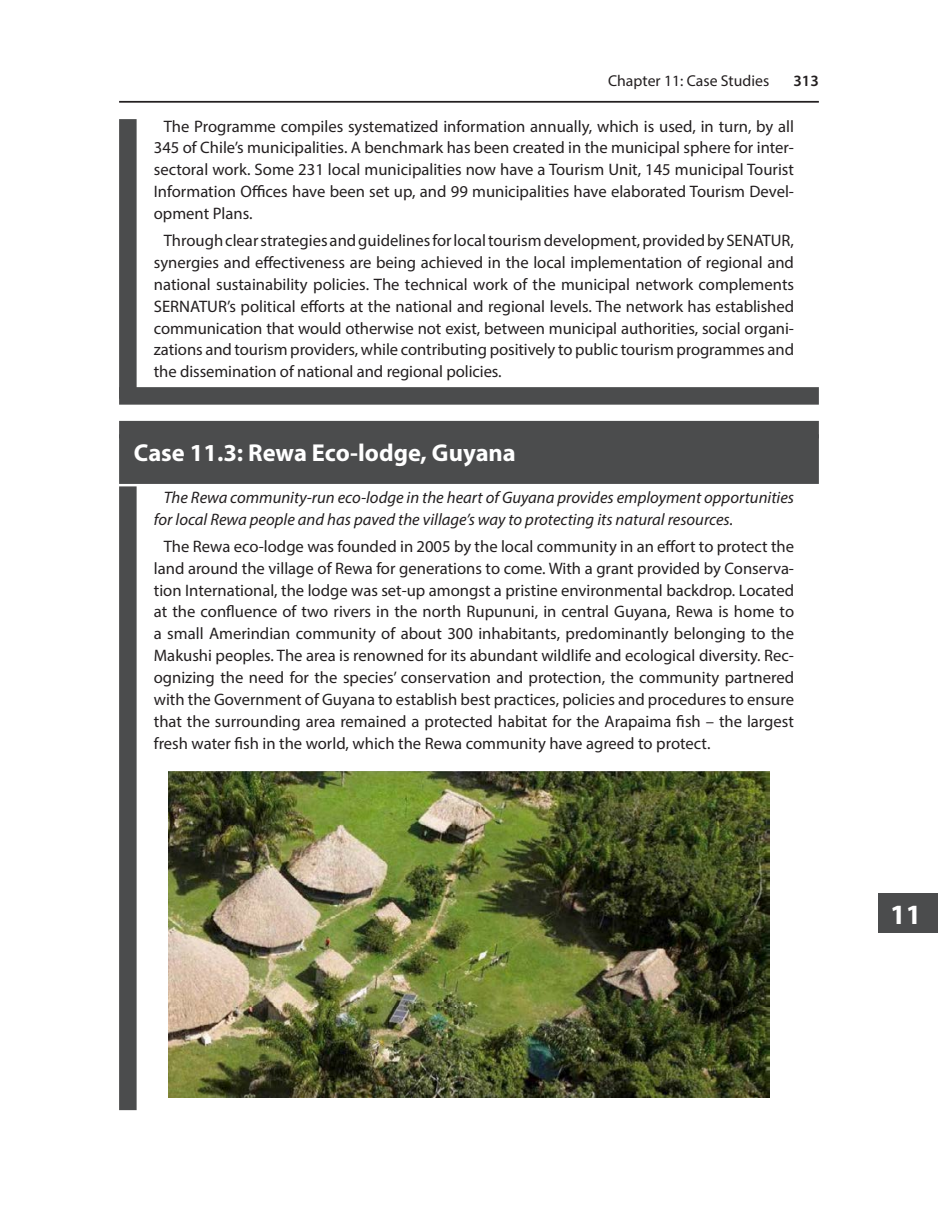
<style>
.page{position:relative;width:938px;height:1221px;background:#fff}
.page>*{position:absolute;margin:0;border:0;box-sizing:border-box;transform-origin:0 0}
.t1{font:700 28px "Myriad Pro";color:#fff}
.BoxHead{font:700 24.5px "Myriad Pro";color:#fff}
.BoxText{font:16.62px/21.9px "Myriad Pro";color:#231f20;text-align:justify}
.BoxText-2{font:italic 16.62px/21.9px "Myriad Pro";color:#231f20}
.t2{font:15.75px "Myriad Pro";color:#231f20}
.t3{font:600 15.75px "Myriad Pro";color:#231f20}
</style>
<div class="page">
<hr style="left:119px;top:101px;width:700px;height:2px;background:#231f20">
<div style="left:878px;top:893px;width:60px;height:40px;background:#4b4c4d"></div>
<div style="left:119px;top:434px;width:700px;height:50px;background:#4b4c4d;border:2px solid #4b4c4d"></div>
<img style="left:169px;top:771px;width:600px;height:325px">
<div style="left:119px;top:119px;width:18px;height:280px;background:#4b4c4d"></div>
<div style="left:119px;top:486px;width:18px;height:624px;background:#4b4c4d"></div>
<div style="left:119px;top:421px;width:700px;height:17px;background:#4b4c4d"></div>
<div style="left:119px;top:387px;width:700px;height:17px;background:#4b4c4d"></div>
<p class="t2" style="left:608px;top:71px;width:163px">Chapter 11: Case Studies</p>
<p class="BoxText" style="left:154px;top:115px;width:641px;text-indent:10px">The Programme compiles systematized information annually, which is used, in turn, by all 345 of Chile’s municipalities. A benchmark has been created in the municipal sphere for inter&shy;sectoral work. Some 231 local municipalities now have a Tourism Unit, 145 municipal Tourist Information Offices have been set up, and 99 municipalities have elaborated Tourism Devel&shy;opment Plans.</p>
<p class="BoxText" style="left:154px;top:229px;width:641px;text-indent:10px">Through clear strategies and guidelines for local tourism development, provided by SENATUR, synergies and effectiveness are being achieved in the local implementation of regional and national sustainability policies. The technical work of the municipal network complements SERNATUR’s political efforts at the national and regional levels. The network has established communication that would otherwise not exist, between municipal authorities, social organi&shy;zations and tourism providers, while contributing positively to public tourism programmes and the dissemination of national and regional policies.</p>
<p class="t3" style="left:793px;top:71px;width:27px">313</p>
<p class="BoxHead" style="left:134px;top:437px;width:383px">Case 11.3: Rewa Eco-lodge, Guyana</p>
<p class="BoxText-2" style="left:154px;top:486px;width:641px;text-indent:10px">The Rewa community-run eco-lodge in the heart of Guyana provides employment opportunities for local Rewa people and has paved the village’s way to protecting its natural resources.</p>
<p class="BoxText" style="left:154px;top:535px;width:642px;text-indent:10px">The Rewa eco-lodge was founded in 2005 by the local community in an effort to protect the land around the village of Rewa for generations to come. With a grant provided by Conserva&shy;tion International, the lodge was set-up amongst a pristine environmental backdrop. Located at the confluence of two rivers in the north Rupununi, in central Guyana, Rewa is home to a small Amerindian community of about 300 inhabitants, predominantly belonging to the Makushi peoples. The area is renowned for its abundant wildlife and ecological diversity. Rec&shy;ognizing the need for the species’ conservation and protection, the community partnered with the Government of Guyana to establish best practices, policies and procedures to ensure that the surrounding area remained a protected habitat for the Arapaima fish – the largest fresh water fish in the world, which the Rewa community have agreed to protect.</p>
<h1 class="t1" style="left:890px;top:896px;width:33px">11</h1>
</div>
